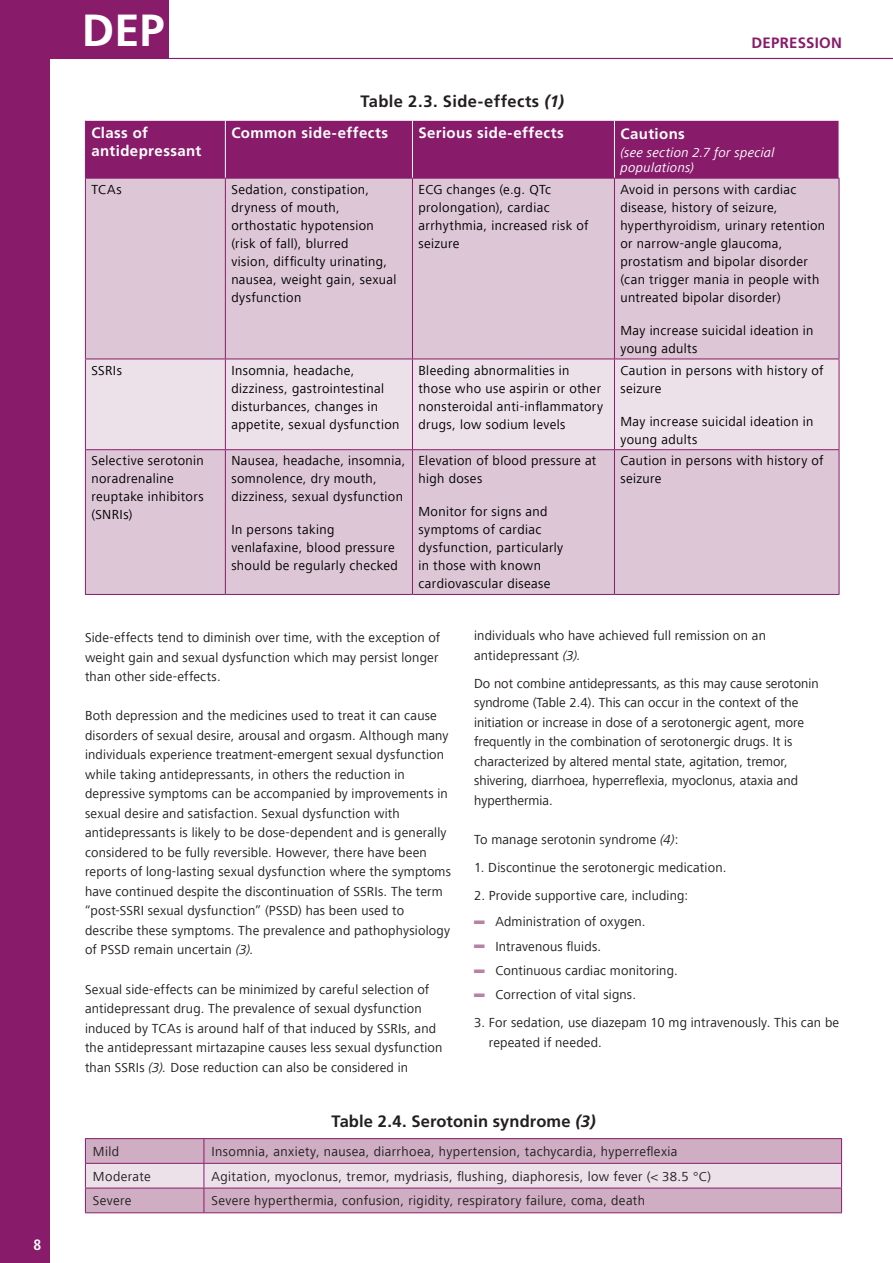
<style>
.page{position:relative;width:893px;height:1263px;background:#fff}
.page>*{position:absolute;margin:0;border:0;box-sizing:border-box;transform-origin:0 0}
.t1{font:700 45px "Frutiger LT Std";color:#fff}
.t2{font:700 37.5px "Frutiger Next LT";color:#b683a5;scale:.56 1}
.t3{font:700 16.5px "Frutiger LT Std";letter-spacing:.01em;color:#231f20}
.t4{font:700 15px/18px "Frutiger LT Std";letter-spacing:.025em;color:#fff}
.t5{font:700 15px "Frutiger LT Std";letter-spacing:.015em;color:#881c6b}
.t6{font:700 condensed 15px "Frutiger LT Std";color:#fff}
.regular{font:13.5px/19.5px "Frutiger Next LT";letter-spacing:.015em;color:#231f20}
.t7{font:13.5px/18px "Frutiger Next LT";letter-spacing:.03em;color:#000}
.t8{font:italic 13.5px/15px "Frutiger Next LT";letter-spacing:.015em;color:#fff}
.s1{font-style:italic}
</style>
<div class="page">
<div style="left:0;top:0;width:50px;height:1263px;background:#881c6b"></div>
<div style="left:49px;top:0;width:120px;height:59px;background:#881c6b"></div>
<div style="left:86px;top:121px;width:753px;height:57px;background:#881c6b"></div>
<div style="left:86px;top:179px;width:753px;height:415px;background:#ddc7d6"></div>
<div style="left:86px;top:360px;width:753px;height:89px;background:#ede1e9"></div>
<hr style="left:85px;top:121px;width:1px;height:57px;background:#881c6b">
<hr style="left:225px;top:121px;width:1px;height:57px;background:#fff">
<hr style="left:412px;top:121px;width:1px;height:57px;background:#fff">
<hr style="left:614px;top:121px;width:1px;height:57px;background:#fff">
<hr style="left:85px;top:178px;width:140px;height:1px;background:#881c6b">
<hr style="left:85px;top:179px;width:1px;height:180px;background:#881c6b">
<hr style="left:225px;top:178px;width:187px;height:1px;background:#881c6b">
<hr style="left:225px;top:179px;width:1px;height:180px;background:#881c6b">
<hr style="left:412px;top:178px;width:202px;height:1px;background:#881c6b">
<hr style="left:412px;top:179px;width:1px;height:180px;background:#881c6b">
<hr style="left:614px;top:178px;width:225px;height:1px;background:#881c6b">
<hr style="left:614px;top:179px;width:1px;height:180px;background:#881c6b">
<hr style="left:839px;top:179px;width:1px;height:180px;background:#881c6b">
<hr style="left:85px;top:359px;width:140px;height:1px;background:#881c6b">
<hr style="left:85px;top:359px;width:1px;height:90px;background:#881c6b">
<hr style="left:225px;top:359px;width:187px;height:1px;background:#881c6b">
<hr style="left:225px;top:359px;width:1px;height:90px;background:#881c6b">
<hr style="left:412px;top:359px;width:202px;height:1px;background:#881c6b">
<hr style="left:412px;top:359px;width:1px;height:90px;background:#881c6b">
<hr style="left:614px;top:359px;width:225px;height:1px;background:#881c6b">
<hr style="left:614px;top:359px;width:1px;height:90px;background:#881c6b">
<hr style="left:839px;top:359px;width:1px;height:90px;background:#881c6b">
<hr style="left:85px;top:449px;width:140px;height:1px;background:#881c6b">
<hr style="left:85px;top:450px;width:1px;height:144px;background:#881c6b">
<hr style="left:85px;top:594px;width:140px;height:1px;background:#881c6b">
<hr style="left:225px;top:449px;width:187px;height:1px;background:#881c6b">
<hr style="left:225px;top:450px;width:1px;height:144px;background:#881c6b">
<hr style="left:225px;top:594px;width:187px;height:1px;background:#881c6b">
<hr style="left:412px;top:449px;width:202px;height:1px;background:#881c6b">
<hr style="left:412px;top:450px;width:1px;height:144px;background:#881c6b">
<hr style="left:412px;top:594px;width:202px;height:1px;background:#881c6b">
<hr style="left:614px;top:449px;width:225px;height:1px;background:#881c6b">
<hr style="left:614px;top:450px;width:1px;height:144px;background:#881c6b">
<hr style="left:839px;top:450px;width:1px;height:144px;background:#881c6b">
<hr style="left:614px;top:594px;width:225px;height:1px;background:#881c6b">
<hr style="left:85px;top:1138px;width:119px;height:1px;background:#881c6b">
<hr style="left:204px;top:1138px;width:638px;height:1px;background:#881c6b">
<hr style="left:85px;top:1212px;width:119px;height:1px;background:#881c6b">
<svg style="left:85px;top:1139px;width:757px;height:73px;background:#d6b9cc"></svg>
<hr style="left:204px;top:1212px;width:638px;height:1px;background:#881c6b">
<hr style="left:36px;top:58px;width:857px;height:1px;background:#881c6b">
<p class="t6" style="left:34px;top:1236px;width:9px">8</p>
<h1 class="t1" style="left:82px;top:4px;width:84px">DEP</h1>
<p class="t3" style="left:360px;top:91px;width:205px">Table 2.3. Side-effects <span class="s1">(1)</span></p>
<p class="t5" style="left:752px;top:34px;width:92px">DEPRESSION</p>
<p class="t4" style="left:91px;top:124px;width:112px">Class of antidepressant</p>
<p class="t4" style="left:231px;top:124px;width:158px">Common side-effects</p>
<p class="t4" style="left:418px;top:124px;width:147px">Serious side-effects</p>
<p class="t4" style="left:620px;top:125px;width:66px">Cautions</p>
<p class="t8" style="left:620px;top:145px;width:156px">(see section 2.7 for special populations)</p>
<p class="t7" style="left:91px;top:180px;width:32px">TCAs</p>
<p class="t7" style="left:231px;top:180px;width:167px">Sedation, constipation, dryness of mouth, orthostatic hypotension (risk of fall), blurred<br>vision, difficulty urinating, nausea, weight gain, sexual dysfunction</p>
<p class="t7" style="left:418px;top:180px;width:171px">ECG changes (e.g. QTc prolongation), cardiac arrhythmia, increased risk of seizure</p>
<p class="t7" style="left:620px;top:180px;width:206px">Avoid in persons with cardiac disease, history of seizure, hyperthyroidism, urinary retention or narrow-angle glaucoma, prostatism and bipolar disorder (can trigger mania in people with untreated bipolar disorder)</p>
<p class="t7" style="left:620px;top:321px;width:195px">May increase suicidal ideation in young adults</p>
<p class="t7" style="left:91px;top:361px;width:32px">SSRIs</p>
<p class="t7" style="left:231px;top:361px;width:170px">Insomnia, headache, dizziness, gastrointestinal disturbances, changes in appetite, sexual dysfunction</p>
<p class="t7" style="left:418px;top:361px;width:186px">Bleeding abnormalities in those who use aspirin or other nonsteroidal anti-inflammatory drugs, low sodium levels</p>
<p class="t7" style="left:620px;top:361px;width:205px">Caution in persons with history of seizure</p>
<p class="t7" style="left:620px;top:412px;width:195px">May increase suicidal ideation in young adults</p>
<p class="t7" style="left:91px;top:452px;width:114px">Selective serotonin noradrenaline reuptake inhibitors (SNRIs)</p>
<p class="t7" style="left:231px;top:452px;width:176px">Nausea, headache, insomnia, somnolence, dry mouth, dizziness, sexual dysfunction</p>
<p class="t7" style="left:231px;top:521px;width:168px">In persons taking venlafaxine, blood pressure should be regularly checked</p>
<p class="t7" style="left:418px;top:452px;width:179px">Elevation of blood pressure at high doses</p>
<p class="t7" style="left:418px;top:503px;width:146px">Monitor for signs and symptoms of cardiac dysfunction, particularly in those with known cardiovascular disease</p>
<p class="t7" style="left:620px;top:452px;width:205px">Caution in persons with history of seizure</p>
<p class="regular" style="left:85px;top:628px;width:357px">Side-effects tend to diminish over time, with the exception of weight gain and sexual dysfunction which may persist longer than other side-effects.</p>
<p class="regular" style="left:85px;top:706px;width:367px">Both depression and the medicines used to treat it can cause disorders of sexual desire, arousal and orgasm. Although many individuals experience treatment-emergent sexual dysfunction while taking antidepressants, in others the reduction in depressive symptoms can be accompanied by improvements in sexual desire and satisfaction. Sexual dysfunction with antidepressants is likely to be dose-dependent and is generally considered to be fully reversible. However, there have been reports of long-lasting sexual dysfunction where the symptoms have continued despite the discontinuation of SSRIs. The term “post-SSRI sexual dysfunction” (PSSD) has been used to describe these symptoms. The prevalence and pathophysiology of PSSD remain uncertain <span class="s1">(3).</span></p>
<p class="regular" style="left:85px;top:979px;width:359px">Sexual side-effects can be minimized by careful selection of antidepressant drug. The prevalence of sexual dysfunction induced by TCAs is around half of that induced by SSRIs, and the antidepressant mirtazapine causes less sexual dysfunction than SSRIs <span class="s1">(3).</span> Dose reduction can also be considered in</p>
<p class="regular" style="left:474px;top:626px;width:293px">individuals who have achieved full remission on an antidepressant <span class="s1">(3).</span></p>
<p class="regular" style="left:474px;top:673px;width:346px">Do not combine antidepressants, as this may cause serotonin syndrome (Table 2.4). This can occur in the context of the initiation or increase in dose of a serotonergic agent, more frequently in the combination of serotonergic drugs. It is characterized by altered mental state, agitation, tremor, shivering, diarrhoea, hyperreflexia, myoclonus, ataxia and hyperthermia.</p>
<p class="regular" style="left:474px;top:829px;width:206px">To manage serotonin syndrome <span class="s1">(4)</span>:</p>
<p class="regular" style="left:474px;top:857px;width:254px">1. Discontinue the serotonergic medication.</p>
<p class="regular" style="left:474px;top:885px;width:215px">2. Provide supportive care, including:</p>
<p class="t2" style="left:474px;top:900px;width:20px">–</p>
<p class="regular" style="left:495px;top:912px;width:152px">Administration of oxygen.</p>
<p class="t2" style="left:474px;top:925px;width:20px">–</p>
<p class="regular" style="left:495px;top:936px;width:107px">Intravenous fluids.</p>
<p class="t2" style="left:474px;top:949px;width:20px">–</p>
<p class="regular" style="left:495px;top:961px;width:184px">Continuous cardiac monitoring.</p>
<p class="t2" style="left:474px;top:973px;width:20px">–</p>
<p class="regular" style="left:495px;top:985px;width:142px">Correction of vital signs.</p>
<p class="regular" style="left:489px;top:1013px;width:352px;text-indent:-15px">3. For sedation, use diazepam 10 mg intravenously. This can be repeated if needed.</p>
<p class="t3" style="left:331px;top:1111px;width:265px">Table 2.4. Serotonin syndrome <span class="s1">(3)</span></p>
<p class="regular" style="left:93px;top:1142px;width:28px">Mild</p>
<p class="regular" style="left:211px;top:1142px;width:468px">Insomnia, anxiety, nausea, diarrhoea, hypertension, tachycardia, hyperreflexia</p>
<p class="regular" style="left:93px;top:1166px;width:59px">Moderate</p>
<p class="regular" style="left:211px;top:1166px;width:501px">Agitation, myoclonus, tremor, mydriasis, flushing, diaphoresis, low fever (&lt; 38.5 °C)</p>
<p class="regular" style="left:93px;top:1191px;width:40px">Severe</p>
<p class="regular" style="left:211px;top:1191px;width:435px">Severe hyperthermia, confusion, rigidity, respiratory failure, coma, death</p>
</div>
